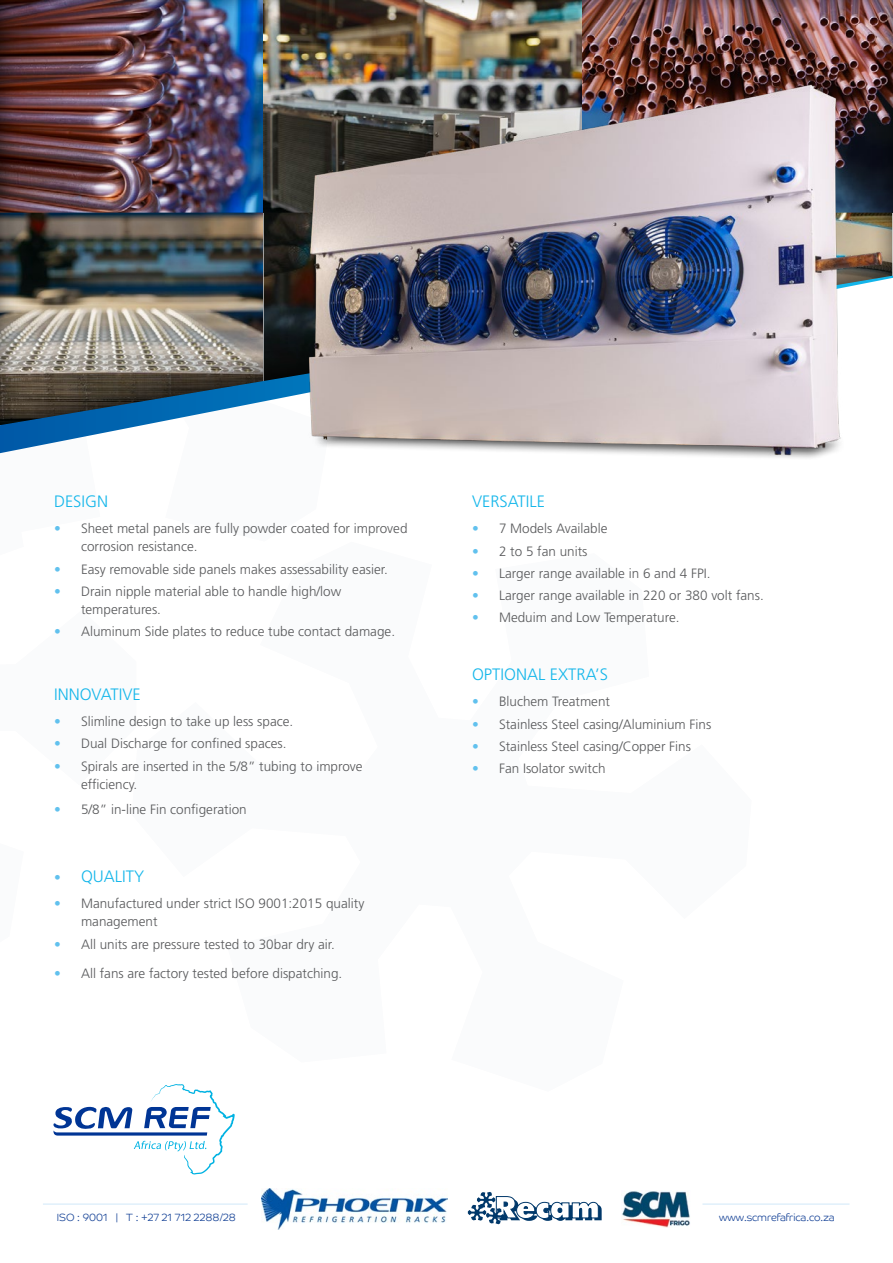
<style>
.page{position:relative;width:893px;height:1263px;background:#fff}
.page>*{position:absolute;margin:0;border:0;box-sizing:border-box;transform-origin:0 0}
.t1{font:300 16.5px "Frutiger LT Std";color:#13b6ea}
.t2{font:300 13.5px/18px "Frutiger LT Std";color:#58595b}
.t3{font:300 10.5px "Co Headline";color:#164397}
.s1{color:#61c1ee}
.s2{font-size:13.5px;color:#61c1ee}
</style>
<div class="page">
<div style="left:0;top:0;width:893px;height:477px;background:#000;opacity:.7"></div>
<svg style="left:0;top:276px;width:298px;height:177px"></svg>
<img style="left:262px;top:1188px;width:185px;height:41px">
<img style="left:622px;top:1191px;width:68px;height:36px">
<svg style="left:468px;top:1192px;width:134px;height:32px"></svg>
<hr style="left:43px;top:1203px;width:205px;height:2px;background:#d7ecfa">
<hr style="left:702px;top:1203px;width:147px;height:2px;background:#d7ecfa">
<svg style="left:53px;top:1084px;width:182px;height:90px"></svg>
<img style="left:298px;top:64px;width:595px;height:401px">
<p class="t1" style="left:54px;top:492px;width:56px">DESIGN</p>
<p class="t2" style="left:81px;top:520px;width:328px;text-indent:-27px"><span class="s1">•</span> Sheet metal panels are fully powder coated for improved corrosion resistance.</p>
<p class="t2" style="left:54px;top:560px;width:335px"><span class="s1">•</span> Easy removable side panels makes assessability easier.</p>
<p class="t2" style="left:81px;top:582px;width:262px;text-indent:-27px"><span class="s1">•</span> Drain nipple material able to handle high/low temperatures.</p>
<p class="t2" style="left:54px;top:623px;width:343px"><span class="s1">•</span> Aluminum Side plates to reduce tube contact damage.</p>
<p class="t1" style="left:54px;top:685px;width:88px">INNOVATIVE</p>
<p class="t2" style="left:54px;top:713px;width:241px"><span class="s1">•</span> Slimline design to take up less space.</p>
<p class="t2" style="left:54px;top:735px;width:234px"><span class="s1">•</span> Dual Discharge for confined spaces.</p>
<p class="t2" style="left:81px;top:757px;width:283px;text-indent:-27px"><span class="s1">•</span> Spirals are inserted in the 5/8” tubing to improve efficiency.</p>
<p class="t2" style="left:54px;top:800px;width:194px"><span class="s1">•</span> 5/8” in-line Fin configeration</p>
<p class="t1" style="left:54px;top:867px;width:92px"><span class="s2">•</span> QUALITY</p>
<p class="t2" style="left:81px;top:895px;width:285px;text-indent:-27px"><span class="s1">•</span> Manufactured under strict ISO 9001:2015 quality management</p>
<p class="t2" style="left:54px;top:935px;width:282px"><span class="s1">•</span> All units are pressure tested to 30bar dry air.</p>
<p class="t2" style="left:54px;top:964px;width:290px"><span class="s1">•</span> All fans are factory tested before dispatching.</p>
<p class="t1" style="left:472px;top:492px;width:75px">VERSATILE</p>
<p class="t2" style="left:472px;top:520px;width:137px"><span class="s1">•</span> 7 Models Available</p>
<p class="t2" style="left:472px;top:542px;width:117px"><span class="s1">•</span> 2 to 5 fan units</p>
<p class="t2" style="left:472px;top:564px;width:240px"><span class="s1">•</span> Larger range available in 6 and 4 FPI.</p>
<p class="t2" style="left:472px;top:587px;width:293px"><span class="s1">•</span> Larger range available in 220 or 380 volt fans.</p>
<p class="t2" style="left:472px;top:609px;width:209px"><span class="s1">•</span> Meduim and Low Temperature.</p>
<p class="t1" style="left:472px;top:665px;width:138px">OPTIONAL EXTRA’S</p>
<p class="t2" style="left:472px;top:693px;width:140px"><span class="s1">•</span> Bluchem Treatment</p>
<p class="t2" style="left:472px;top:715px;width:241px"><span class="s1">•</span> Stainless Steel casing/Aluminium Fins</p>
<p class="t2" style="left:472px;top:737px;width:221px"><span class="s1">•</span> Stainless Steel casing/Copper Fins</p>
<p class="t2" style="left:472px;top:760px;width:135px"><span class="s1">•</span> Fan Isolator switch</p>
<p class="t3" style="left:57px;top:1211px;width:181px">ISO : 9001 | T : +27 21 712 2288/28</p>
<p class="t3" style="left:719px;top:1211px;width:117px">www.scmrefafrica.co.za</p>
</div>
